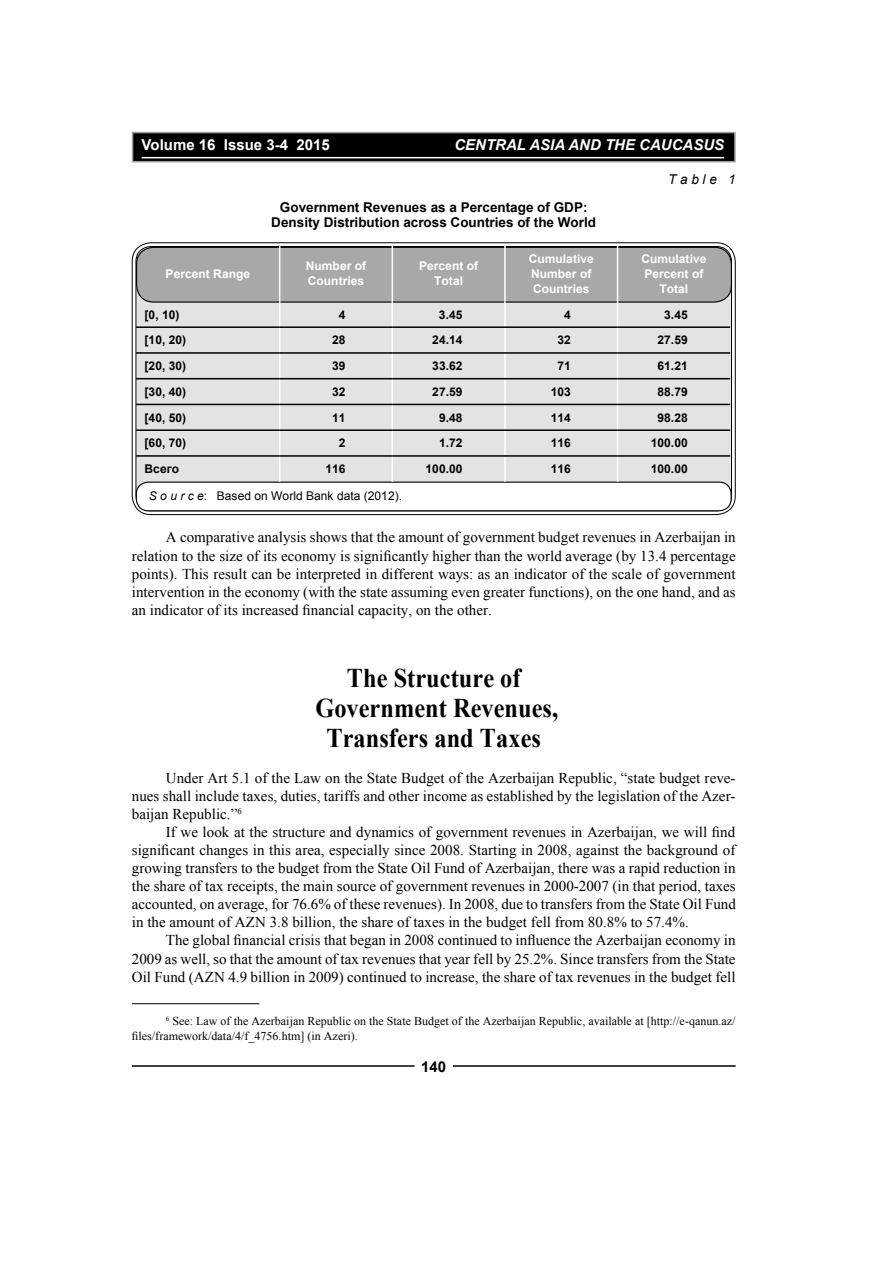
<style>
.page{position:relative;width:893px;height:1263px;background:#fff}
.page>*{position:absolute;margin:0;border:0;box-sizing:border-box;transform-origin:0 0}
.t1{font:700 27px/30px "Times New Roman";color:#000;text-align:center;scale:.9 1}
.t2{font:15px/18px "Times New Roman";color:#000;text-align:justify}
.t3{font:italic 700 15px "Arial";color:#fff}
.t4{font:700 15px "Arial";color:#fff}
.t5{font:700 15px "Arial";color:#000}
.t6{font:700 13.5px/15px "Arial";color:#000;text-align:center}
.t7{font:italic 13.5px "Arial";letter-spacing:.28em;color:#000}
.t8{font:700 12px "Arial";letter-spacing:.005em;color:#000}
.t9{font:12px/15px "Times New Roman";color:#000}
.t10{font:700 12px/15px "Arial";letter-spacing:.005em;color:#fff}
.t11{font:12px "Arial";letter-spacing:.005em;color:#000}
.s1{font-style:italic}
</style>
<div class="page">
<hr style="left:132px;top:1065px;width:283px;height:2px;background:#000">
<hr style="left:453px;top:1065px;width:283px;height:2px;background:#000">
<div style="left:133px;top:133px;width:602px;height:29px;background:#000"></div>
<div style="left:132px;top:132px;width:604px;height:30px;border:2px solid #9d9d9c"></div>
<hr style="left:142px;top:157px;width:582px;height:1px;background:#fff">
<div style="left:134px;top:245px;width:599px;height:268px;background:#e3e3e3;border-radius:17px"></div>
<div style="left:132px;top:242px;width:604px;height:273px;border:4px solid #fff;border-radius:17px"></div>
<div style="left:137px;top:247px;width:594px;height:55px;background:#a8a8a7;border-radius:17px"></div>
<div style="left:136px;top:247px;width:596px;height:56px;border:1px solid #000;border-radius:17px"></div>
<div style="left:136px;top:482px;width:595px;height:29px;background:#fff;border-radius:12px"></div>
<div style="left:136px;top:482px;width:596px;height:29px;border:1px solid #000;border-radius:12px"></div>
<hr style="left:279px;top:246px;width:1px;height:55px;background:#fff">
<hr style="left:392px;top:246px;width:1px;height:55px;background:#fff">
<hr style="left:504px;top:246px;width:2px;height:55px;background:#fff">
<hr style="left:617px;top:246px;width:1px;height:55px;background:#fff">
<hr style="left:504px;top:301px;width:2px;height:25px;background:#fff">
<hr style="left:504px;top:328px;width:2px;height:24px;background:#fff">
<hr style="left:504px;top:354px;width:2px;height:24px;background:#fff">
<hr style="left:504px;top:379px;width:2px;height:25px;background:#fff">
<hr style="left:504px;top:405px;width:2px;height:24px;background:#fff">
<hr style="left:504px;top:431px;width:2px;height:24px;background:#fff">
<svg style="left:279px;top:301px;width:1px;height:180px"></svg>
<svg style="left:392px;top:301px;width:1px;height:180px"></svg>
<hr style="left:504px;top:457px;width:2px;height:25px;background:#fff">
<svg style="left:617px;top:301px;width:1px;height:180px"></svg>
<hr style="left:136px;top:326px;width:144px;height:2px;background:#000">
<hr style="left:280px;top:326px;width:112px;height:2px;background:#000">
<hr style="left:392px;top:326px;width:113px;height:2px;background:#000">
<hr style="left:505px;top:326px;width:113px;height:2px;background:#000">
<hr style="left:618px;top:326px;width:112px;height:2px;background:#000">
<hr style="left:136px;top:352px;width:144px;height:2px;background:#000">
<hr style="left:280px;top:352px;width:112px;height:2px;background:#000">
<hr style="left:392px;top:352px;width:113px;height:2px;background:#000">
<hr style="left:505px;top:352px;width:113px;height:2px;background:#000">
<hr style="left:618px;top:352px;width:112px;height:2px;background:#000">
<hr style="left:136px;top:378px;width:144px;height:1px;background:#000">
<hr style="left:280px;top:378px;width:112px;height:1px;background:#000">
<hr style="left:392px;top:378px;width:113px;height:1px;background:#000">
<hr style="left:505px;top:378px;width:113px;height:1px;background:#000">
<hr style="left:618px;top:378px;width:112px;height:1px;background:#000">
<hr style="left:136px;top:404px;width:144px;height:1px;background:#000">
<hr style="left:280px;top:404px;width:112px;height:1px;background:#000">
<hr style="left:392px;top:404px;width:113px;height:1px;background:#000">
<hr style="left:505px;top:404px;width:113px;height:1px;background:#000">
<hr style="left:618px;top:404px;width:112px;height:1px;background:#000">
<hr style="left:136px;top:429px;width:144px;height:2px;background:#000">
<hr style="left:280px;top:429px;width:112px;height:2px;background:#000">
<hr style="left:392px;top:429px;width:113px;height:2px;background:#000">
<hr style="left:505px;top:429px;width:113px;height:2px;background:#000">
<hr style="left:618px;top:429px;width:112px;height:2px;background:#000">
<hr style="left:136px;top:455px;width:144px;height:2px;background:#000">
<hr style="left:280px;top:455px;width:112px;height:2px;background:#000">
<hr style="left:392px;top:455px;width:113px;height:2px;background:#000">
<hr style="left:505px;top:455px;width:113px;height:2px;background:#000">
<hr style="left:618px;top:455px;width:112px;height:2px;background:#000">
<hr style="left:132px;top:1003px;width:127px;height:1px;background:#000">
<p class="t4" style="left:142px;top:135px;width:190px">Volume 16 Issue 3-4 2015</p>
<p class="t3" style="left:454px;top:135px;width:271px">CENTRAL ASIA AND THE CAUCASUS</p>
<p class="t7" style="left:668px;top:171px;width:69px">Table 1</p>
<p class="t6" style="left:271px;top:200px;width:326px">Government Revenues as a Percentage of GDP:<br>Density Distribution across Countries of the World</p>
<p class="t10" style="left:166px;top:267px;width:86px">Percent Range</p>
<p class="t10" style="left:306px;top:259px;width:62px">Number of<br>Countries</p>
<p class="t10" style="left:419px;top:259px;width:61px;text-align:center">Percent of<br>Total</p>
<p class="t10" style="left:529px;top:252px;width:67px">Cumulative<br>Number of<br>Countries</p>
<p class="t10" style="left:641px;top:252px;width:67px;text-align:center">Cumulative<br>Percent of<br>Total</p>
<p class="t8" style="left:145px;top:306px;width:36px">[0, 10)</p>
<p class="t8" style="left:339px;top:306px;width:8px">4</p>
<p class="t8" style="left:439px;top:306px;width:25px">3.45</p>
<p class="t8" style="left:564px;top:306px;width:8px">4</p>
<p class="t8" style="left:664px;top:306px;width:25px">3.45</p>
<p class="t8" style="left:145px;top:332px;width:43px">[10, 20)</p>
<p class="t8" style="left:332px;top:332px;width:15px">28</p>
<p class="t8" style="left:432px;top:332px;width:32px">24.14</p>
<p class="t8" style="left:557px;top:332px;width:15px">32</p>
<p class="t8" style="left:657px;top:332px;width:32px">27.59</p>
<p class="t8" style="left:145px;top:358px;width:43px">[20, 30)</p>
<p class="t8" style="left:332px;top:358px;width:15px">39</p>
<p class="t8" style="left:432px;top:358px;width:32px">33.62</p>
<p class="t8" style="left:557px;top:358px;width:15px">71</p>
<p class="t8" style="left:657px;top:358px;width:32px">61.21</p>
<p class="t8" style="left:145px;top:384px;width:43px">[30, 40)</p>
<p class="t8" style="left:332px;top:384px;width:15px">32</p>
<p class="t8" style="left:432px;top:384px;width:32px">27.59</p>
<p class="t8" style="left:551px;top:384px;width:22px">103</p>
<p class="t8" style="left:657px;top:384px;width:32px">88.79</p>
<p class="t8" style="left:145px;top:409px;width:43px">[40, 50)</p>
<p class="t8" style="left:332px;top:409px;width:15px">11</p>
<p class="t8" style="left:439px;top:409px;width:25px">9.48</p>
<p class="t8" style="left:551px;top:409px;width:22px">114</p>
<p class="t8" style="left:657px;top:409px;width:32px">98.28</p>
<p class="t8" style="left:145px;top:435px;width:43px">[60, 70)</p>
<p class="t8" style="left:339px;top:435px;width:8px">2</p>
<p class="t8" style="left:439px;top:435px;width:25px">1.72</p>
<p class="t8" style="left:551px;top:435px;width:22px">116</p>
<p class="t8" style="left:651px;top:435px;width:38px">100.00</p>
<p class="t8" style="left:145px;top:461px;width:36px">Всего</p>
<p class="t8" style="left:325px;top:461px;width:22px">116</p>
<p class="t8" style="left:426px;top:461px;width:38px">100.00</p>
<p class="t8" style="left:551px;top:461px;width:22px">116</p>
<p class="t8" style="left:651px;top:461px;width:38px">100.00</p>
<p class="t11" style="left:149px;top:488px;width:255px"><span class="s1">S o u r c e</span>: Based on World Bank data (2012).</p>
<p class="t2" style="left:132px;top:528px;width:605px;text-indent:34px">A comparative analysis shows that the amount of government budget revenues in Azerbaijan in relation to the size of its economy is significantly higher than the world average (by 13.4 percentage points). This result can be interpreted in different ways: as an indicator of the scale of government intervention in the economy (with the state assuming even greater functions), on the one hand, and as an indicator of its increased financial capacity, on the other.</p>
<h1 class="t1" style="left:315px;top:662px;width:271px">The Structure of<br>Government Revenues,<br>Transfers and Taxes</h1>
<p class="t2" style="left:132px;top:769px;width:605px;text-indent:34px">Under Art 5.1 of the Law on the State Budget of the Azerbaijan Republic, “state budget reve&shy;nues shall include taxes, duties, tariffs and other income as established by the legislation of the Azer&shy;baijan Republic.”<sup>6</sup></p>
<p class="t2" style="left:132px;top:823px;width:606px;text-indent:34px">If we look at the structure and dynamics of government revenues in Azerbaijan, we will find significant changes in this area, especially since 2008. Starting in 2008, against the background of growing transfers to the budget from the State Oil Fund of Azerbaijan, there was a rapid reduction in the share of tax receipts, the main source of government revenues in 2000-2007 (in that period, taxes accounted, on average, for 76.6% of these revenues). In 2008, due to transfers from the State Oil Fund in the amount of AZN 3.8 billion, the share of taxes in the budget fell from 80.8% to 57.4%.</p>
<p class="t2" style="left:132px;top:931px;width:605px;text-indent:34px">The global financial crisis that began in 2008 continued to influence the Azerbaijan economy in 2009 as well, so that the amount of tax revenues that year fell by 25.2%. Since transfers from the State Oil Fund (AZN 4.9 billion in 2009) continued to increase, the share of tax revenues in the budget fell</p>
<p class="t9" style="left:132px;top:1013px;width:605px;text-indent:34px"><sup>6</sup> See: Law of the Azerbaijan Republic on the State Budget of the Azerbaijan Republic, available at [http://e-qanun.az/ files/framework/data/4/f_4756.htm] (in Azeri).</p>
<p class="t5" style="left:421px;top:1057px;width:27px">140</p>
</div>
